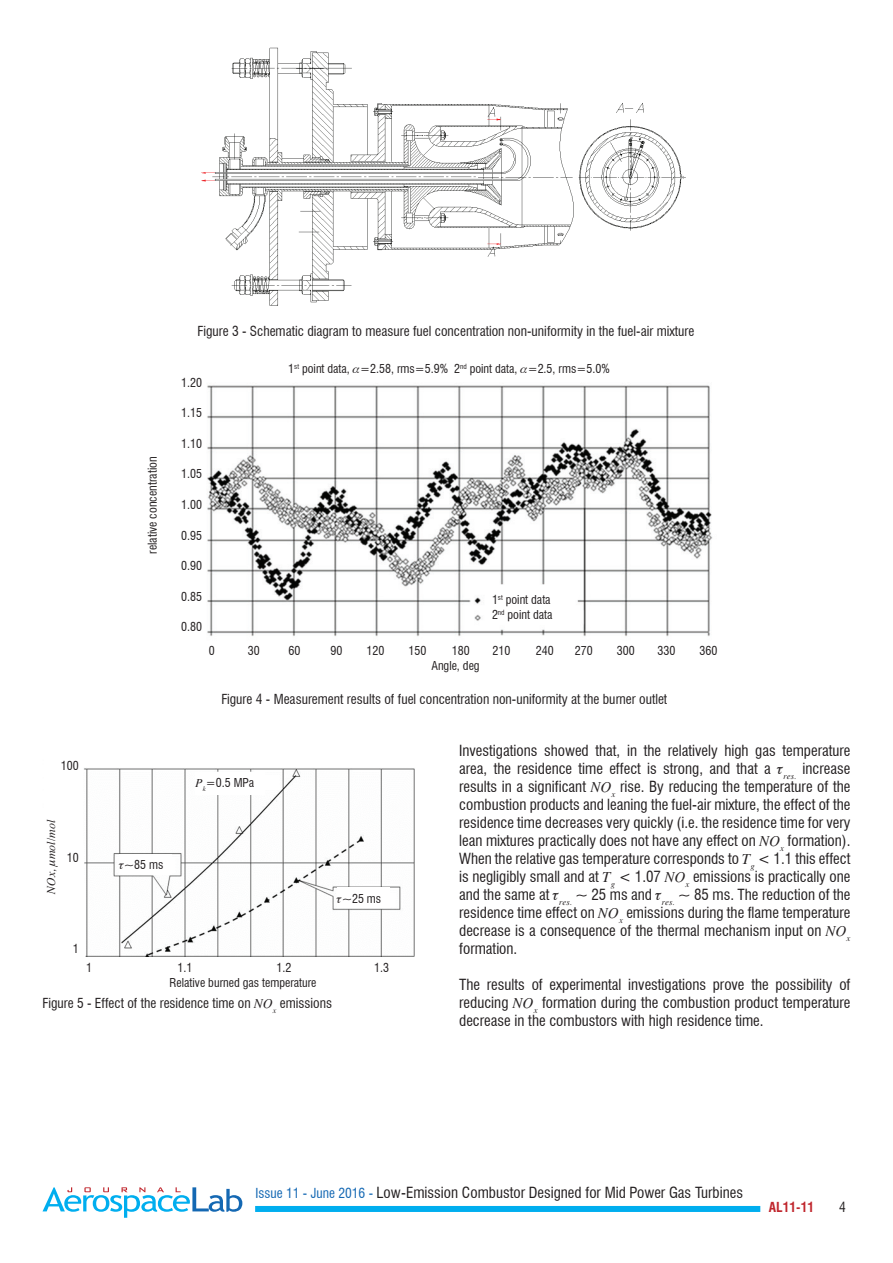
<style>
.page{position:relative;width:893px;height:1263px;background:#fff}
.page>*{position:absolute;margin:0;border:0;box-sizing:border-box;transform-origin:0 0}
.t1{font:condensed 15px/18px "Swiss 721 BT";color:#231f20;text-align:justify}
.t2{font:condensed 13.5px "Swiss 721 BT";color:#231f20}
.t3{font:700 condensed 13.5px "Swiss 721 BT";color:#c0262d}
.t4{font:condensed 12px/15px "Swiss 721 BT";color:#231f20}
.t5{font:italic 12px "Times";color:#231f20}
.s1{font-family:"Times";font-style:italic;font-stretch:normal}
.s2{font-size:13.5px;color:#1468b3}
</style>
<div class="page">
<div style="left:255px;top:1206px;width:505px;height:6px;background:#00aeef"></div>
<svg style="left:43px;top:1187px;width:199px;height:31px"></svg>
<img style="left:84px;top:768px;width:331px;height:189px">
<img style="left:201px;top:47px;width:485px;height:259px">
<img style="left:207px;top:385px;width:506px;height:252px">
<div style="left:492px;top:589px;width:70px;height:34px;background:#fff"></div>
<div style="left:195px;top:772px;width:70px;height:23px;background:#fff"></div>
<div style="left:119px;top:854px;width:53px;height:20px;background:#fff"></div>
<div style="left:337px;top:888px;width:53px;height:20px;background:#fff"></div>
<p class="t2" style="left:198px;top:323px;width:498px">Figure 3 - Schematic diagram to measure fuel concentration non-uniformity in the fuel-air mixture</p>
<p class="t4" style="left:145px;top:554px;width:99px;rotate:-90deg">relative concentration</p>
<p class="t4" style="left:181px;top:375px;width:22px">1.20</p>
<p class="t4" style="left:181px;top:405px;width:22px">1.15</p>
<p class="t4" style="left:181px;top:436px;width:22px">1.10</p>
<p class="t4" style="left:181px;top:466px;width:22px">1.05</p>
<p class="t4" style="left:181px;top:497px;width:22px">1.00</p>
<p class="t4" style="left:181px;top:528px;width:22px">0.95</p>
<p class="t4" style="left:181px;top:558px;width:22px">0.90</p>
<p class="t4" style="left:181px;top:589px;width:22px">0.85</p>
<p class="t4" style="left:181px;top:619px;width:22px">0.80</p>
<p class="t4" style="left:288px;top:361px;width:323px">1<sup>st</sup> point data, =2.58, rms=5.9% 2<sup>nd</sup> point data, =2.5, rms=5.0%</p>
<p class="t4" style="left:492px;top:592px;width:62px">1<sup>st</sup> point data<br>2<sup>nd</sup> point data</p>
<p class="t4" style="left:209px;top:643px;width:7px">0</p>
<p class="t4" style="left:248px;top:643px;width:13px">30</p>
<p class="t4" style="left:288px;top:643px;width:13px">60</p>
<p class="t4" style="left:330px;top:643px;width:13px">90</p>
<p class="t4" style="left:366px;top:643px;width:19px">120</p>
<p class="t4" style="left:408px;top:643px;width:19px">150</p>
<p class="t4" style="left:452px;top:643px;width:19px">180</p>
<p class="t4" style="left:492px;top:643px;width:19px">210</p>
<p class="t4" style="left:536px;top:643px;width:19px">240</p>
<p class="t4" style="left:575px;top:643px;width:19px">270</p>
<p class="t4" style="left:617px;top:643px;width:19px">300</p>
<p class="t4" style="left:657px;top:643px;width:19px">330</p>
<p class="t4" style="left:699px;top:643px;width:19px">360</p>
<p class="t4" style="left:431px;top:658px;width:50px">Angle, deg</p>
<p class="t2" style="left:221px;top:691px;width:447px">Figure 4 - Measurement results of fuel concentration non-uniformity at the burner outlet</p>
<p class="t1" style="left:459px;top:742px;width:393px">Investigations showed that, in the relatively high gas temperature area, the residence time effect is strong, and that a ▼<sub>res.</sub> increase results in a significant <span class="s1">NO</span><sub>x</sub> rise. By reducing the temperature of the combustion products and leaning the fuel-air mixture, the effect of the residence time decreases very quickly (i.e. the residence time for very lean mixtures practically does not have any effect on <span class="s1">NO</span><sub>x</sub> formation).<br>When the relative gas temperature corresponds to <span class="s1">T</span><sub>g</sub> &lt; 1.1 this effect is negligibly small and at <span class="s1">T</span><sub>g</sub> &lt; 1.07 <span class="s1">NO</span><sub>x</sub> emissions is practically one and the same at ▼<sub>res.</sub> ~ 25 ms and ▼<sub>res.</sub> ~ 85 ms. The reduction of the residence time effect on <span class="s1">NO</span><sub>x</sub> emissions during the flame temperature decrease is a consequence of the thermal mechanism input on <span class="s1">NO</span><sub>x </sub>formation.</p>
<p class="t1" style="left:459px;top:976px;width:393px">The results of experimental investigations prove the possibility of reducing <span class="s1">NO</span><sub>x</sub> formation during the combustion product temperature decrease in the combustors with high residence time.</p>
<p class="t4" style="left:61px;top:758px;width:19px">100</p>
<p class="t4" style="left:195px;top:775px;width:60px"><span class="s1">P</span><sub>k</sub>=0.5 MPa</p>
<p class="t5" style="left:44px;top:894px;width:76px;rotate:-90deg">NOx, mol/mol</p>
<p class="t4" style="left:67px;top:850px;width:13px">10</p>
<p class="t4" style="left:119px;top:857px;width:46px">▼~85 ms</p>
<p class="t4" style="left:337px;top:891px;width:46px">▼~25 ms</p>
<p class="t4" style="left:73px;top:941px;width:7px">1</p>
<p class="t4" style="left:86px;top:960px;width:7px">1</p>
<p class="t4" style="left:178px;top:960px;width:16px">1.1</p>
<p class="t4" style="left:277px;top:960px;width:16px">1.2</p>
<p class="t4" style="left:374px;top:960px;width:16px">1.3</p>
<p class="t4" style="left:170px;top:975px;width:148px">Relative burned gas temperature</p>
<p class="t2" style="left:43px;top:995px;width:291px">Figure 5 - Effect of the residence time on <span class="s1">NO</span><sub>x</sub> emissions</p>
<p class="t1" style="left:255px;top:1183px;width:489px"><span class="s2">Issue 11 - June 2016 -</span> Low-Emission Combustor Designed for Mid Power Gas Turbines</p>
<p class="t3" style="left:769px;top:1199px;width:47px">AL11-11</p>
<p class="t2" style="left:839px;top:1199px;width:8px">4</p>
</div>
